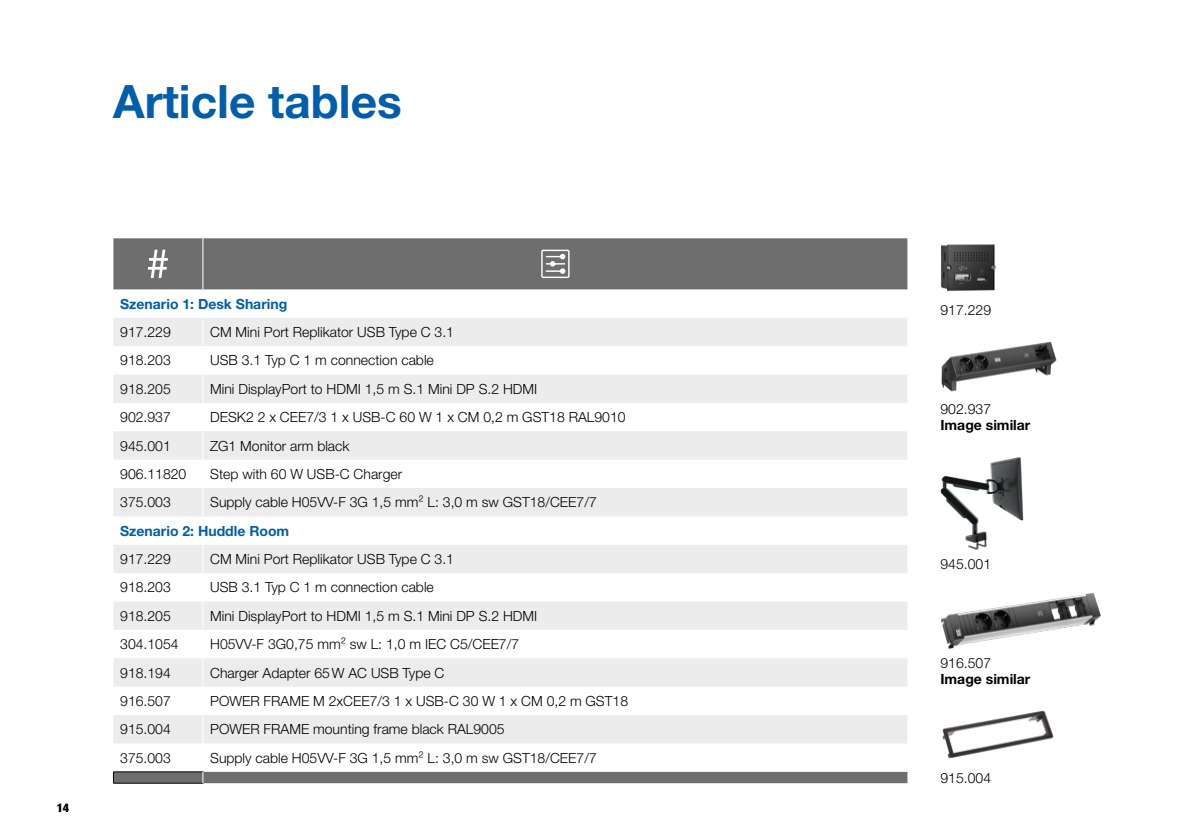
<style>
.page{position:relative;width:1191px;height:840px;background:#fff}
.page>*{position:absolute;margin:0;border:0;box-sizing:border-box;transform-origin:0 0}
.t1{font:700 46px "Helvetica Neue LT Pro";color:#005eaa}
.t2{font:300 14px "Helvetica Neue LT Pro";color:#000}
.t3{font:700 14px "Helvetica Neue LT Pro";color:#005eaa}
.t4{font:700 14px "Helvetica Neue LT Pro";color:#000}
.t5{font:900 condensed 12px "Helvetica Neue LT Pro";color:#000}
</style>
<div class="page">
<div style="left:113px;top:318px;width:794px;height:28px;background:#ececec"></div>
<svg style="left:113px;top:375px;width:794px;height:141px;fill:#ececec"></svg>
<svg style="left:202px;top:318px;width:1px;height:198px"></svg>
<div style="left:113px;top:238px;width:794px;height:51px;background:#6e6e6e"></div>
<hr style="left:202px;top:238px;width:1px;height:51px;background:#fff">
<div style="left:125px;top:249px;width:66px;height:29px;background:#6e6e6e"></div>
<svg style="left:148px;top:249px;width:20px;height:29px"></svg>
<div style="left:215px;top:249px;width:681px;height:29px;background:#6e6e6e"></div>
<svg style="left:546px;top:254px;width:19px;height:20px"></svg>
<div style="left:541px;top:249px;width:28px;height:29px;border:1px solid #fff"></div>
<hr style="left:113px;top:782px;width:90px;height:1px;background:#000">
<svg style="left:113px;top:545px;width:794px;height:237px"></svg>
<img style="left:941px;top:341px;width:116px;height:51px">
<img style="left:942px;top:710px;width:112px;height:49px">
<img style="left:941px;top:244px;width:55px;height:47px">
<img style="left:940px;top:457px;width:84px;height:93px">
<img style="left:941px;top:593px;width:160px;height:55px">
<h1 class="t1" style="left:113px;top:73px;width:290px">Article tables</h1>
<p class="t5" style="left:57px;top:799px;width:14px">14</p>
<p class="t3" style="left:120px;top:295px;width:168px">Szenario 1: Desk Sharing</p>
<p class="t2" style="left:120px;top:323px;width:52px">917.229</p>
<p class="t2" style="left:210px;top:323px;width:245px">CM Mini Port Replikator USB Type C 3.1</p>
<p class="t2" style="left:120px;top:351px;width:52px">918.203</p>
<p class="t2" style="left:210px;top:351px;width:225px">USB 3.1 Typ C 1 m connection cable</p>
<p class="t2" style="left:120px;top:380px;width:52px">918.205</p>
<p class="t2" style="left:210px;top:380px;width:328px">Mini DisplayPort to HDMI 1,5 m S.1 Mini DP S.2 HDMI</p>
<p class="t2" style="left:120px;top:408px;width:52px">902.937</p>
<p class="t2" style="left:210px;top:408px;width:417px">DESK2 2 x CEE7/3 1 x USB-C 60 W 1 x CM 0,2 m GST18 RAL9010</p>
<p class="t2" style="left:120px;top:436px;width:52px">945.001</p>
<p class="t2" style="left:210px;top:436px;width:141px">ZG1 Monitor arm black</p>
<p class="t2" style="left:120px;top:465px;width:68px">906.11820</p>
<p class="t2" style="left:210px;top:465px;width:193px">Step with 60 W USB-C Charger</p>
<p class="t2" style="left:120px;top:493px;width:52px">375.003</p>
<p class="t2" style="left:210px;top:493px;width:388px">Supply cable H05VV-F 3G 1,5 mm² L: 3,0 m sw GST18/CEE7/7</p>
<p class="t3" style="left:120px;top:521px;width:171px">Szenario 2: Huddle Room</p>
<p class="t2" style="left:120px;top:550px;width:52px">917.229</p>
<p class="t2" style="left:210px;top:550px;width:245px">CM Mini Port Replikator USB Type C 3.1</p>
<p class="t2" style="left:120px;top:578px;width:52px">918.203</p>
<p class="t2" style="left:210px;top:578px;width:225px">USB 3.1 Typ C 1 m connection cable</p>
<p class="t2" style="left:120px;top:607px;width:52px">918.205</p>
<p class="t2" style="left:210px;top:607px;width:328px">Mini DisplayPort to HDMI 1,5 m S.1 Mini DP S.2 HDMI</p>
<p class="t2" style="left:120px;top:635px;width:60px">304.1054</p>
<p class="t2" style="left:210px;top:635px;width:310px">H05VV-F 3G0,75 mm² sw L: 1,0 m IEC C5/CEE7/7</p>
<p class="t2" style="left:120px;top:663px;width:52px">918.194</p>
<p class="t2" style="left:210px;top:663px;width:236px">Charger Adapter 65W AC USB Type C</p>
<p class="t2" style="left:120px;top:692px;width:52px">916.507</p>
<p class="t2" style="left:210px;top:692px;width:419px">POWER FRAME M 2xCEE7/3 1 x USB-C 30 W 1 x CM 0,2 m GST18</p>
<p class="t2" style="left:120px;top:720px;width:52px">915.004</p>
<p class="t2" style="left:210px;top:720px;width:296px">POWER FRAME mounting frame black RAL9005</p>
<p class="t2" style="left:120px;top:748px;width:52px">375.003</p>
<p class="t2" style="left:210px;top:748px;width:388px">Supply cable H05VV-F 3G 1,5 mm² L: 3,0 m sw GST18/CEE7/7</p>
<p class="t2" style="left:940px;top:301px;width:52px">917.229</p>
<p class="t2" style="left:940px;top:400px;width:52px">902.937</p>
<p class="t4" style="left:940px;top:416px;width:91px">Image similar</p>
<p class="t2" style="left:940px;top:555px;width:52px">945.001</p>
<p class="t2" style="left:940px;top:654px;width:52px">916.507</p>
<p class="t4" style="left:940px;top:670px;width:91px">Image similar</p>
<p class="t2" style="left:940px;top:769px;width:52px">915.004</p>
</div>
